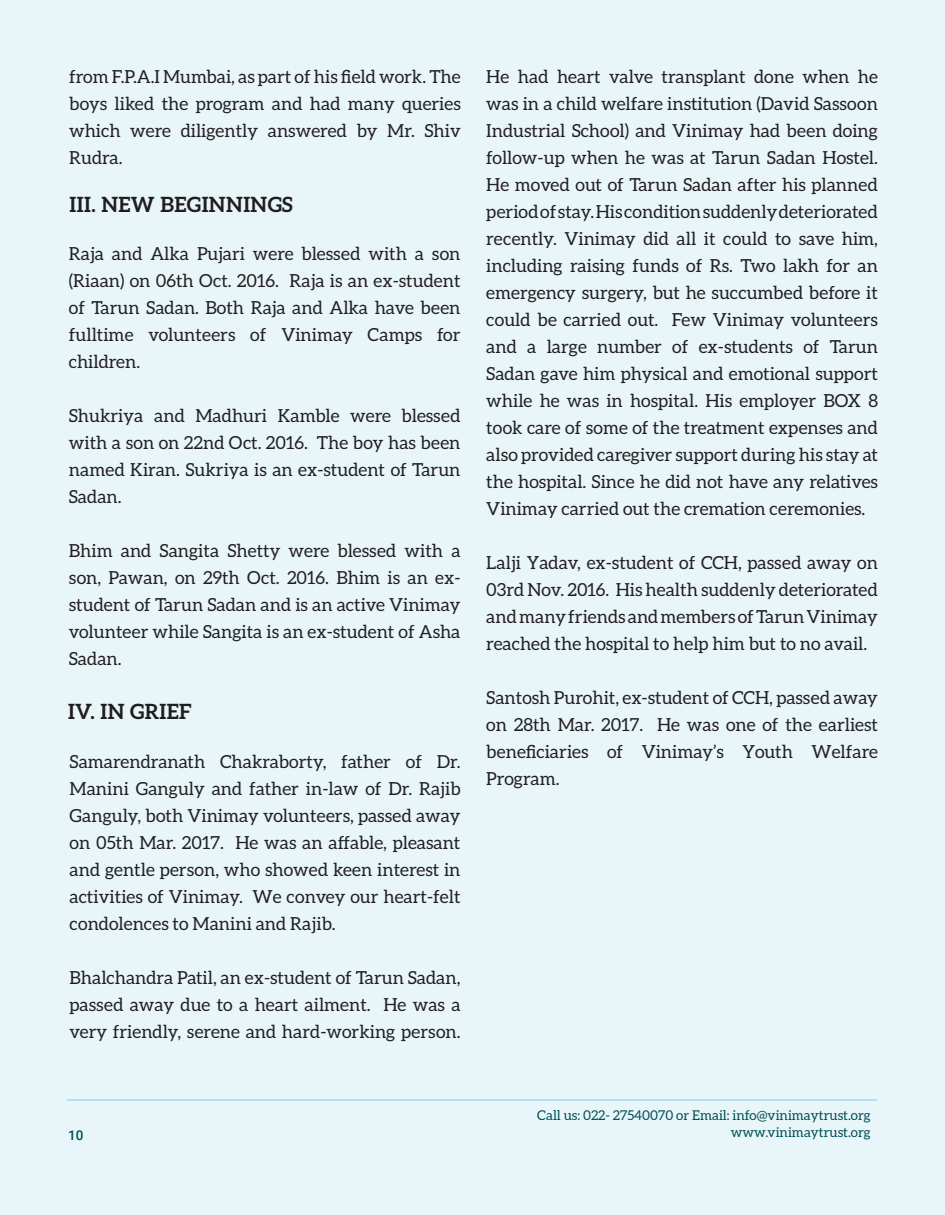
<style>
.page{position:relative;width:945px;height:1215px;background:#e8f6fa}
.page>*{position:absolute;margin:0;border:0;box-sizing:border-box;transform-origin:0 0}
.Small_Header{font:700 21px "Aleo";letter-spacing:.02em;color:#201d1e}
.t1{font:18px/27px "Aleo";color:#231f20;text-align:justify}
.t2{font:13.5px "Aleo";color:#004f56}
.t3{font:500 13.5px "Roboto";color:#004f56}
</style>
<div class="page">
<hr style="left:67px;top:1100px;width:810px;height:1px;background:#b2e1ef">
<p class="t1" style="left:69px;top:63px;width:393px">from F.P.A.I Mumbai, as part of his field work. The boys liked the program and had many queries which were diligently answered by Mr. Shiv Rudra.</p>
<p class="Small_Header" style="left:70px;top:193px;width:225px">III. NEW BEGINNINGS</p>
<p class="t1" style="left:69px;top:240px;width:393px">Raja and Alka Pujari were blessed with a son (Riaan) on 06th Oct. 2016. Raja is an ex-student of Tarun Sadan. Both Raja and Alka have been fulltime volunteers of Vinimay Camps for children.</p>
<p class="t1" style="left:69px;top:402px;width:393px">Shukriya and Madhuri Kamble were blessed with a son on 22nd Oct. 2016. The boy has been named Kiran. Sukriya is an ex-student of Tarun Sadan.</p>
<p class="t1" style="left:69px;top:537px;width:393px">Bhim and Sangita Shetty were blessed with a son, Pawan, on 29th Oct. 2016. Bhim is an ex&shy;student of Tarun Sadan and is an active Vinimay volunteer while Sangita is an ex-student of Asha Sadan.</p>
<p class="Small_Header" style="left:68px;top:699px;width:125px">IV. IN GRIEF</p>
<p class="t1" style="left:70px;top:748px;width:393px">Samarendranath Chakraborty, father of Dr.<br>Manini Ganguly and father in-law of Dr. Rajib Ganguly, both Vinimay volunteers, passed away on 05th Mar. 2017. He was an affable, pleasant and gentle person, who showed keen interest in activities of Vinimay. We convey our heart-felt condolences to Manini and Rajib.</p>
<p class="t1" style="left:70px;top:964px;width:393px">Bhalchandra Patil, an ex-student of Tarun Sadan, passed away due to a heart ailment. He was a very friendly, serene and hard-working person.</p>
<p class="t1" style="left:486px;top:63px;width:393px">He had heart valve transplant done when he was in a child welfare institution (David Sassoon Industrial School) and Vinimay had been doing follow-up when he was at Tarun Sadan Hostel.<br>He moved out of Tarun Sadan after his planned period of stay. His condition suddenly deteriorated recently. Vinimay did all it could to save him, including raising funds of Rs. Two lakh for an emergency surgery, but he succumbed before it could be carried out. Few Vinimay volunteers and a large number of ex-students of Tarun Sadan gave him physical and emotional support while he was in hospital. His employer BOX 8 took care of some of the treatment expenses and also provided caregiver support during his stay at the hospital. Since he did not have any relatives Vinimay carried out the cremation ceremonies.</p>
<p class="t1" style="left:486px;top:549px;width:393px">Lalji Yadav, ex-student of CCH, passed away on 03rd Nov. 2016. His health suddenly deteriorated and many friends and members of Tarun Vinimay reached the hospital to help him but to no avail.</p>
<p class="t1" style="left:486px;top:684px;width:393px">Santosh Purohit, ex-student of CCH, passed away on 28th Mar. 2017. He was one of the earliest beneficiaries of Vinimay’s Youth Welfare Program.</p>
<p class="t2" style="left:537px;top:1108px;width:335px">Call us: 022- 27540070 or Email: info@vinimaytrust.org</p>
<p class="t3" style="left:68px;top:1125px;width:17px">10</p>
<p class="t2" style="left:731px;top:1124px;width:141px">www.vinimaytrust.org</p>
</div>
